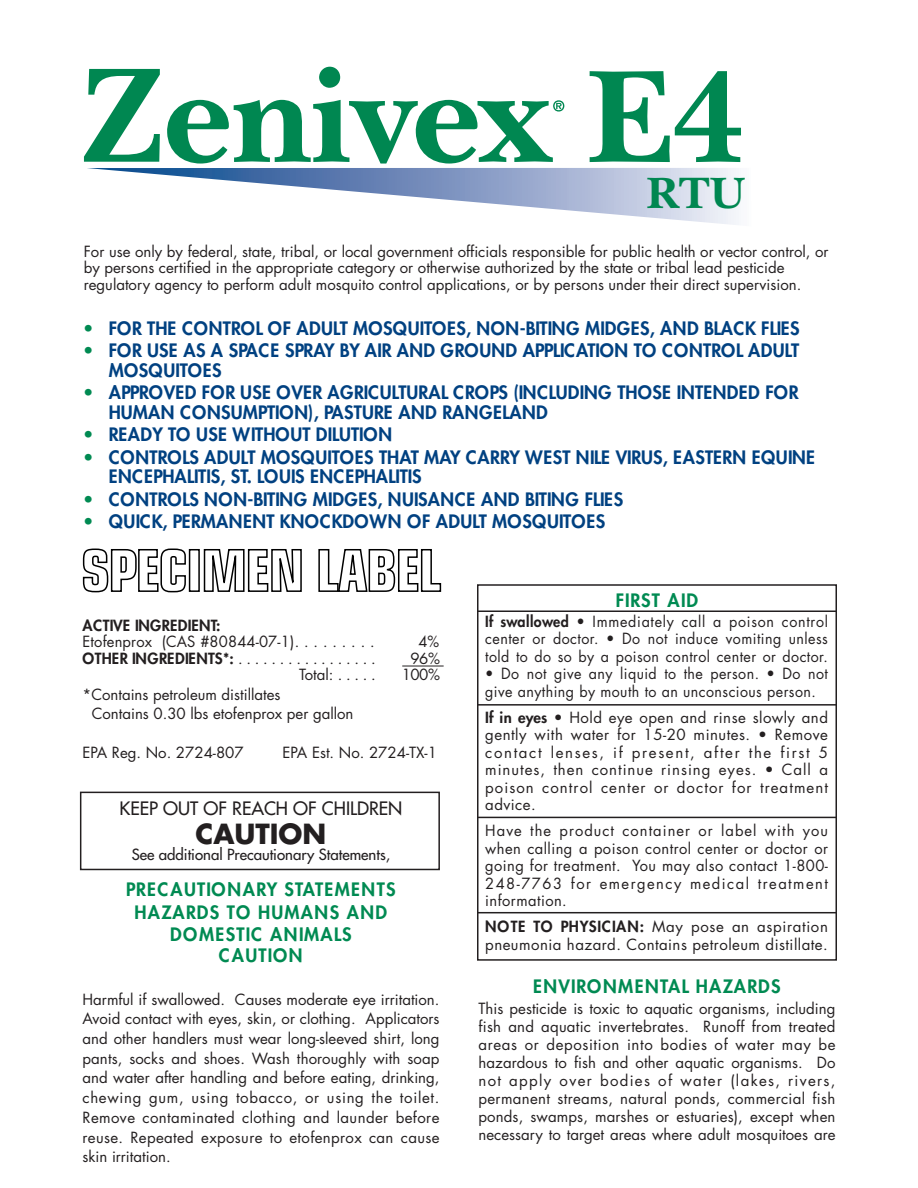
<style>
.page{position:relative;width:918px;height:1188px;background:#fff}
.page>*{position:absolute;margin:0;border:0;box-sizing:border-box;transform-origin:0 0}
.t1{font:137.4px "New Baskerville Bold+MRGRUU";color:#008751}
.t2{font:45.75px "New Baskerville Bold+MRGRUU";color:#008751}
.t3{font:700 27px "Futura";color:#231f20}
.t4{font:800 18px/19.5px "Futura";letter-spacing:.01em;color:#014181}
.t5{font:800 18px/22px "Futura";letter-spacing:.07em;color:#008a52;text-align:center}
.t6{font:18px "Futura";color:#231f20}
.t7{font:15px/17.4px "Futura";color:#231f20;text-align:justify}
.t8{font:15px/17.4px "Futura";color:#231f20;text-align:justify;scale:.95 1}
.t9{font:15px/17.4px "Futura";letter-spacing:.03em;color:#231f20}
.t10{font:15px/17.4px "Futura";letter-spacing:.03em;color:#231f20;scale:.95 1}
.t11{font:800 15px "Futura";letter-spacing:.025em;color:#231f20}
.t12{font:15px "Futura";color:#231f20}
.s1{color:#008a52}
.s2{font-weight:400}
.s3{font-weight:800}
</style>
<div class="page">
<hr style="left:402px;top:666px;width:42px;height:1px;background:#231f20">
<div style="left:80px;top:792px;width:360px;height:78px;border:2px solid #231f20"></div>
<svg style="left:82px;top:548px;width:104px;height:45px"></svg>
<div style="left:189px;top:549px;width:11px;height:43px;border:1px solid #000"></div>
<svg style="left:203px;top:549px;width:99px;height:43px"></svg>
<svg style="left:318px;top:549px;width:124px;height:43px"></svg>
<svg style="left:84px;top:67px;width:655px;height:158px"></svg>
<div style="left:477px;top:584px;width:360px;height:377px;border:2px solid #231f20"></div>
<hr style="left:477px;top:610px;width:360px;height:2px;background:#231f20">
<hr style="left:477px;top:704px;width:360px;height:2px;background:#231f20">
<hr style="left:477px;top:817px;width:360px;height:1px;background:#231f20">
<hr style="left:477px;top:912px;width:360px;height:1px;background:#231f20">
<h1 class="t1" style="left:588px;top:72px;width:158px">E4</h1>
<h2 class="t2" style="left:647px;top:178px;width:100px">RTU</h2>
<p class="t7" style="left:84px;top:244px;width:746px;line-height:16.5px;text-align:left">For use only by federal, state, tribal, or local government officials responsible for public health or vector control, or by persons certified in the appropriate category or otherwise authorized by the state or tribal lead pesticide regulatory agency to perform adult mosquito control applications, or by persons under their direct supervision.</p>
<p class="t4" style="left:83px;top:320px;width:718px"><span class="s1">•</span> FOR THE CONTROL OF ADULT MOSQUITOES, NON-BITING MIDGES, AND BLACK FLIES</p>
<p class="t4" style="left:109px;top:342px;width:692px;text-indent:-26px"><span class="s1">•</span> FOR USE AS A SPACE SPRAY BY AIR AND GROUND APPLICATION TO CONTROL ADULT<br>MOSQUITOES</p>
<p class="t4" style="left:109px;top:384px;width:692px;text-indent:-26px"><span class="s1">•</span> APPROVED FOR USE OVER AGRICULTURAL CROPS (INCLUDING THOSE INTENDED FOR<br>HUMAN CONSUMPTION), PASTURE AND RANGELAND</p>
<p class="t4" style="left:83px;top:426px;width:310px"><span class="s1">•</span> READY TO USE WITHOUT DILUTION</p>
<p class="t4" style="left:109px;top:449px;width:708px;text-indent:-26px"><span class="s1">•</span> CONTROLS ADULT MOSQUITOES THAT MAY CARRY WEST NILE VIRUS, EASTERN EQUINE<br>ENCEPHALITIS, ST. LOUIS ENCEPHALITIS</p>
<p class="t4" style="left:83px;top:491px;width:541px"><span class="s1">•</span> CONTROLS NON-BITING MIDGES, NUISANCE AND BITING FLIES</p>
<p class="t4" style="left:83px;top:513px;width:524px"><span class="s1">•</span> QUICK, PERMANENT KNOCKDOWN OF ADULT MOSQUITOES</p>
<p class="t11" style="left:82px;top:618px;width:140px">ACTIVE INGREDIENT:</p>
<p class="t7" style="left:82px;top:634px;width:294px">Etofenprox (CAS #80844-07-1). . . . . . . . .</p>
<p class="t7" style="left:418px;top:634px;width:22px">4%</p>
<p class="t11" style="left:82px;top:651px;width:295px">OTHERINGREDIENTS*:<span class="s2">.................</span></p>
<p class="t7" style="left:410px;top:651px;width:31px">96%</p>
<p class="t7" style="left:299px;top:667px;width:78px">Total: . . . . .</p>
<p class="t7" style="left:402px;top:667px;width:40px">100%</p>
<p class="t7" style="left:92px;top:686px;width:263px;line-height:19.5px;text-indent:-9px">*Contains petroleum distillates<br>Contains 0.30 lbs etofenprox per gallon</p>
<p class="t7" style="left:82px;top:745px;width:163px">EPA Reg. No. 2724-807</p>
<p class="t7" style="left:283px;top:745px;width:156px">EPA Est. No. 2724-TX-1</p>
<p class="t6" style="left:120px;top:800px;width:284px">KEEP OUT OF REACH OF CHILDREN</p>
<h3 class="t3" style="left:196px;top:821px;width:132px">CAUTION</h3>
<p class="t12" style="left:132px;top:847px;width:260px">See additional Precautionary Statements,</p>
<p class="t5" style="left:126px;top:880px;width:271px">PRECAUTIONARY STATEMENTS<br>HAZARDS TO HUMANS AND<br>DOMESTIC ANIMALS<br>CAUTION</p>
<p class="t7" style="left:82px;top:991px;width:359px;line-height:19.6px">Harmful if swallowed. Causes moderate eye irritation.<br>Avoid contact with eyes, skin, or clothing. Applicators and other handlers must wear long-sleeved shirt, long pants, socks and shoes. Wash thoroughly with soap and water after handling and before eating, drinking, chewing gum, using tobacco, or using the toilet.<br>Remove contaminated clothing and launder before reuse. Repeated exposure to etofenprox can cause skin irritation.</p>
<p class="t5" style="left:616px;top:590px;width:84px">FIRST AID</p>
<p class="t8" style="left:485px;top:614px;width:362px"><span class="s3">If swallowed</span> • Immediately call a poison control center or doctor. • Do not induce vomiting unless told to do so by a poison control center or doctor.</p>
<p class="t10" style="left:485px;top:666px;width:362px">• Do not give any liquid to the person. • Do not give anything by mouth to an unconscious person.</p>
<p class="t7" style="left:485px;top:710px;width:344px"><span class="s3">If in eyes</span> • Hold eye open and rinse slowly and gently with water for 15-20 minutes. • Remove contact lenses, if present, after the first 5 minutes, then continue rinsing eyes. • Call a poison control center or doctor for treatment advice.</p>
<p class="t7" style="left:485px;top:823px;width:344px">Have the product container or label with you when calling a poison control center or doctor or going for treatment. You may also contact 1-800- 248-7763 for emergency medical treatment information.</p>
<p class="t9" style="left:485px;top:919px;width:344px"><span class="s3">NOTE TO PHYSICIAN:</span> May pose an aspiration pneumonia hazard. Contains petroleum distillate.</p>
<p class="t5" style="left:533px;top:977px;width:249px">ENVIRONMENTAL HAZARDS</p>
<p class="t7" style="left:478px;top:1001px;width:359px;line-height:18px">This pesticide is toxic to aquatic organisms, including fish and aquatic invertebrates. Runoff from treated areas or deposition into bodies of water may be hazardous to fish and other aquatic organisms. Do not apply over bodies of water (lakes, rivers, permanent streams, natural ponds, commercial fish ponds, swamps, marshes or estuaries), except when necessary to target areas where adult mosquitoes are</p>
</div>
